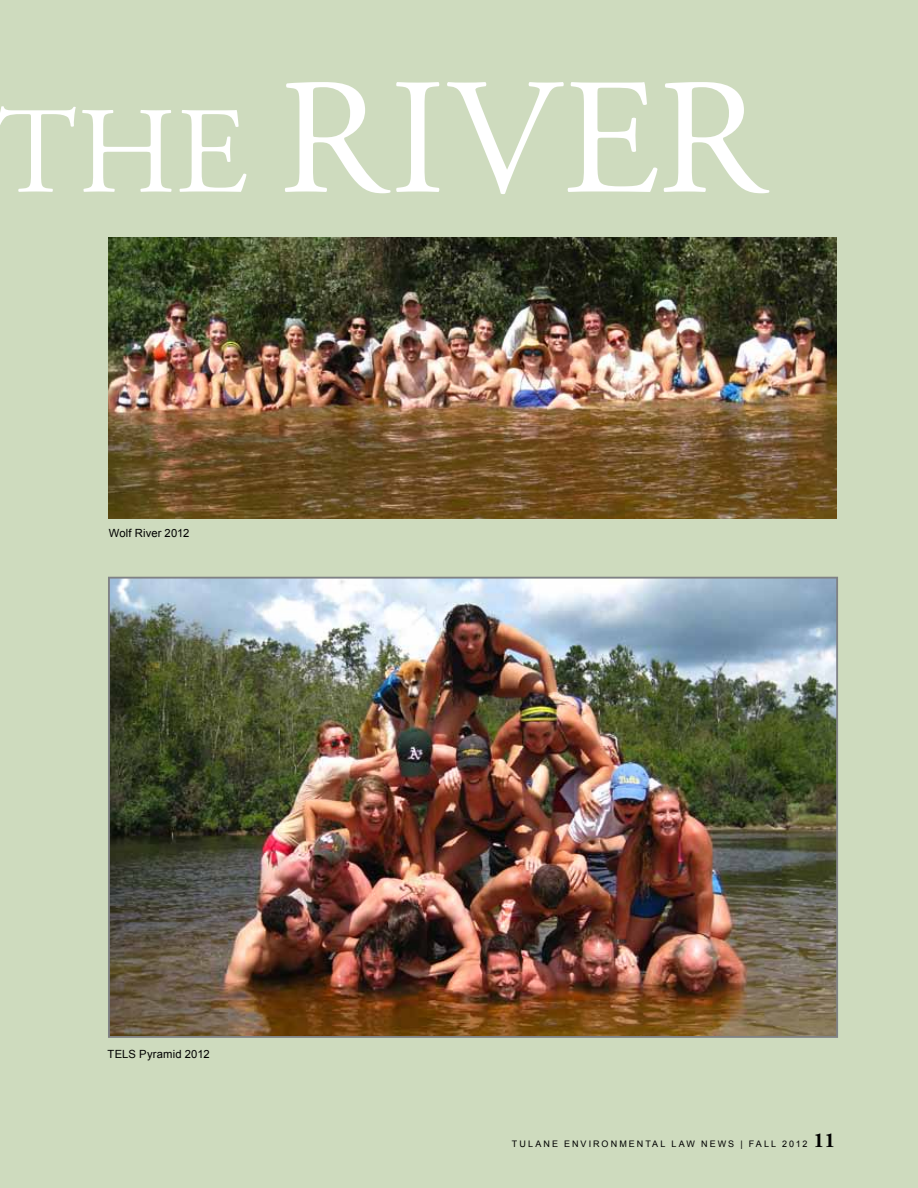
<style>
.page{position:relative;width:918px;height:1188px;background:#cedbbe}
.page>*{position:absolute;margin:0;border:0;box-sizing:border-box;transform-origin:0 0}
.t1{font:165px "Adobe Garamond";letter-spacing:.015em;color:#fff}
.t2{font:700 21px "Adobe Garamond";color:#000}
.t3{font:11.25px "Arial";letter-spacing:.015em;color:#000}
.t4{font:9px "Arial";letter-spacing:.225em;color:#000}
.s1{font-size:123px}
</style>
<div class="page">
<img style="left:111px;top:580px;width:724px;height:455px">
<div style="left:108px;top:577px;width:730px;height:461px;border:2px solid #808285"></div>
<img style="left:108px;top:238px;width:729px;height:280px">
<h1 class="t1" style="left:-4px;top:51px;width:769px"><span class="s1">THE</span> RIVER</h1>
<p class="t3" style="left:109px;top:526px;width:82px">Wolf River 2012</p>
<p class="t3" style="left:108px;top:1047px;width:103px">TELS Pyramid 2012</p>
<p class="t4" style="left:512px;top:1138px;width:297px">TULANE ENVIRONMENTAL LAW NEWS | FALL 2012</p>
<h2 class="t2" style="left:814px;top:1129px;width:23px">11</h2>
</div>
